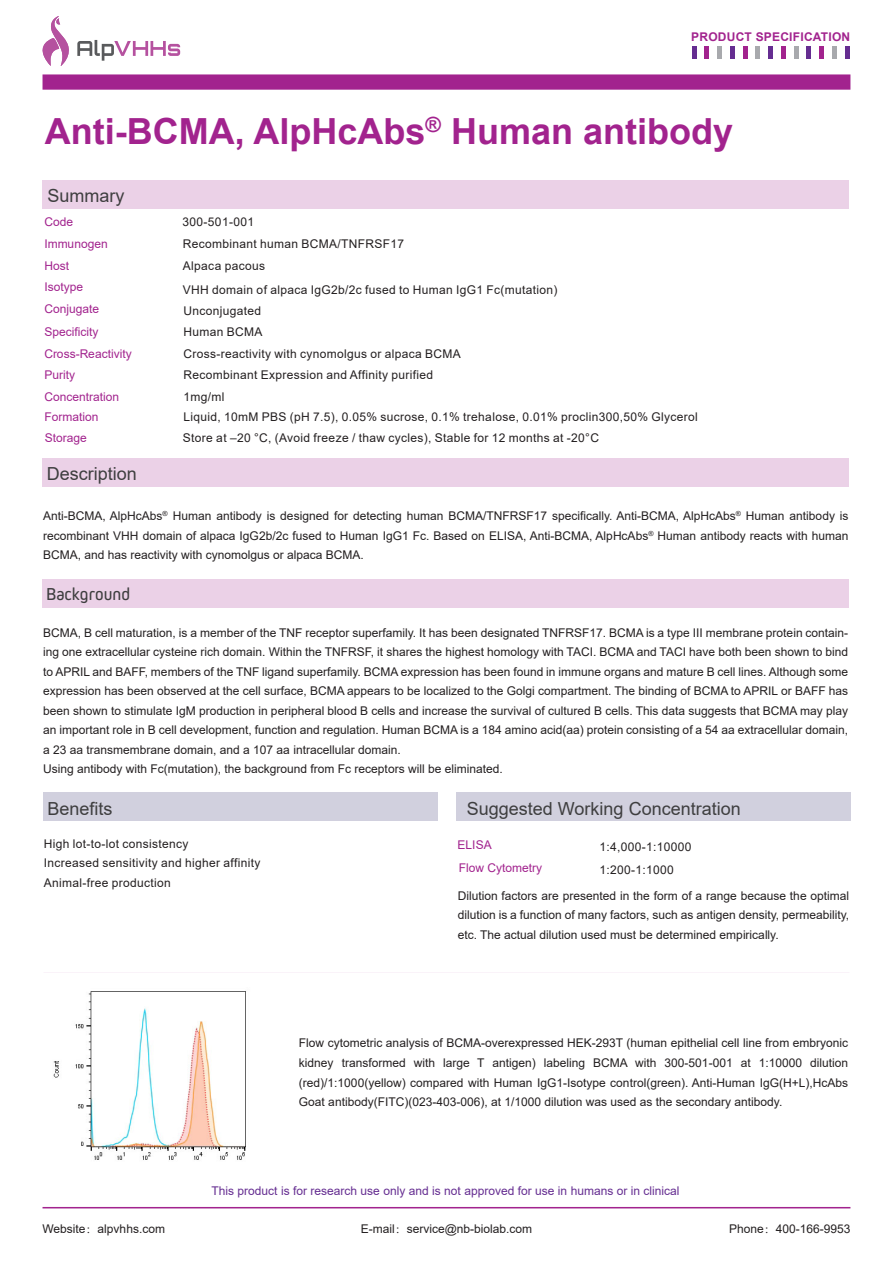
<style>
.page{position:relative;width:893px;height:1263px;background:#fff}
.page>*{position:absolute;margin:0;border:0;box-sizing:border-box;transform-origin:0 0}
.t1{font:700 36px "Arial";color:#a2238e}
.t2{font:18px "Arial";color:#3e3e3f}
.t3{font:18px "Kiro";color:#3e3e3f}
.t4{font:12px/19.5px "Arial";color:#231f20;text-align:justify}
.t5{font:12px/19.5px "Arial";letter-spacing:.03em;color:#231f20}
.t6{font:12px/22.8px "Arial";color:#a2238e}
.t7{font:12px "Arial";color:#652d91}
.t8{font:700 12px "Arial";letter-spacing:.02em;color:#a2238e}
.s1{font-family:"Adobe Song Std";font-weight:300}
</style>
<div class="page">
<hr style="left:43px;top:1207px;width:807px;height:1px;background:#a2238e">
<div style="left:43px;top:74px;width:807px;height:16px;background:#a2238e"></div>
<hr style="left:730px;top:46px;width:4px;height:13px;background:#652d91">
<hr style="left:743px;top:46px;width:4px;height:13px;background:#a2238e">
<hr style="left:756px;top:46px;width:4px;height:13px;background:#a8a9ad">
<hr style="left:692px;top:46px;width:4px;height:13px;background:#652d91">
<hr style="left:705px;top:46px;width:4px;height:13px;background:#a2238e">
<div style="left:717px;top:46px;width:5px;height:13px;background:#a8a9ad"></div>
<div style="left:768px;top:46px;width:5px;height:13px;background:#652d91"></div>
<hr style="left:781px;top:46px;width:4px;height:13px;background:#a2238e">
<hr style="left:794px;top:46px;width:4px;height:13px;background:#a8a9ad">
<hr style="left:807px;top:46px;width:4px;height:13px;background:#652d91">
<div style="left:819px;top:46px;width:5px;height:13px;background:#a2238e"></div>
<hr style="left:832px;top:46px;width:4px;height:13px;background:#a8a9ad">
<hr style="left:845px;top:46px;width:4px;height:13px;background:#652d91">
<svg style="left:77px;top:40px;width:103px;height:21px"></svg>
<svg style="left:42px;top:16px;width:27px;height:50px"></svg>
<div style="left:43px;top:180px;width:806px;height:29px;background:#ebd1e7"></div>
<div style="left:43px;top:458px;width:806px;height:28px;background:#ebd1e7"></div>
<div style="left:42px;top:579px;width:806px;height:28px;background:#ebd1e7"></div>
<div style="left:43px;top:793px;width:394px;height:28px;background:#d1d0de"></div>
<div style="left:456px;top:793px;width:394px;height:28px;background:#d1d0de"></div>
<img style="left:53px;top:991px;width:193px;height:169px">
<p class="t8" style="left:691px;top:28px;width:161px">PRODUCT SPECIFICATION</p>
<h1 class="t1" style="left:45px;top:106px;width:690px">Anti-BCMA, AlpHcAbs<sup>®</sup> Human antibody</h1>
<h2 class="t2" style="left:47px;top:183px;width:79px">Summary</h2>
<p class="t6" style="left:44px;top:210px;width:30px">Code</p>
<p class="t5" style="left:183px;top:212px;width:73px">300-501-001</p>
<p class="t6" style="left:44px;top:232px;width:65px">Immunogen</p>
<p class="t5" style="left:183px;top:234px;width:223px">Recombinant human BCMA/TNFRSF17</p>
<p class="t6" style="left:44px;top:254px;width:26px">Host</p>
<p class="t5" style="left:183px;top:256px;width:84px">Alpaca pacous</p>
<p class="t6" style="left:44px;top:275px;width:40px">Isotype</p>
<p class="t5" style="left:183px;top:280px;width:376px">VHH domain of alpaca IgG2b/2c fused to Human IgG1 Fc(mutation)</p>
<p class="t6" style="left:44px;top:297px;width:56px">Conjugate</p>
<p class="t5" style="left:183px;top:301px;width:79px">Unconjugated</p>
<p class="t6" style="left:44px;top:320px;width:56px">Specificity</p>
<p class="t5" style="left:183px;top:322px;width:81px">Human BCMA</p>
<p class="t6" style="left:44px;top:342px;width:89px">Cross-Reactivity</p>
<p class="t5" style="left:183px;top:344px;width:279px">Cross-reactivity with cynomolgus or alpaca BCMA</p>
<p class="t6" style="left:44px;top:364px;width:32px">Purity</p>
<p class="t5" style="left:183px;top:365px;width:251px">Recombinant Expression and Affinity purified</p>
<p class="t6" style="left:44px;top:385px;width:76px">Concentration</p>
<p class="t4" style="left:183px;top:386px;width:43px">1mg/ml</p>
<p class="t6" style="left:44px;top:405px;width:56px">Formation</p>
<p class="t5" style="left:183px;top:407px;width:516px">Liquid, 10mM PBS (pH 7.5), 0.05% sucrose, 0.1% trehalose, 0.01% proclin300,50% Glycerol</p>
<p class="t6" style="left:45px;top:426px;width:44px">Storage</p>
<p class="t5" style="left:183px;top:428px;width:418px">Store at –20 °C, (Avoid freeze / thaw cycles), Stable for 12 months at -20°C</p>
<h2 class="t2" style="left:47px;top:461px;width:92px">Description</h2>
<p class="t4" style="left:43px;top:506px;width:807px">Anti-BCMA, AlpHcAbs<sup>®</sup> Human antibody is designed for detecting human BCMA/TNFRSF17 specifically. Anti-BCMA, AlpHcAbs<sup>®</sup> Human antibody is recombinant VHH domain of alpaca IgG2b/2c fused to Human IgG1 Fc. Based on ELISA, Anti-BCMA, AlpHcAbs<sup>®</sup> Human antibody reacts with human BCMA, and has reactivity with cynomolgus or alpaca BCMA.</p>
<h2 class="t3" style="left:46px;top:584px;width:85px">Background</h2>
<p class="t4" style="left:43px;top:623px;width:807px;text-align:left">BCMA, B cell maturation, is a member of the TNF receptor superfamily. It has been designated TNFRSF17. BCMA is a type III membrane protein contain&shy;ing one extracellular cysteine rich domain. Within the TNFRSF, it shares the highest homology with TACI. BCMA and TACI have both been shown to bind to APRIL and BAFF, members of the TNF ligand superfamily. BCMA expression has been found in immune organs and mature B cell lines. Although some expression has been observed at the cell surface, BCMA appears to be localized to the Golgi compartment. The binding of BCMA to APRIL or BAFF has been shown to stimulate IgM production in peripheral blood B cells and increase the survival of cultured B cells. This data suggests that BCMA may play an important role in B cell development, function and regulation. Human BCMA is a 184 amino acid(aa) protein consisting of a 54 aa extracellular domain, a 23 aa transmembrane domain, and a 107 aa intracellular domain.<br>Using antibody with Fc(mutation), the background from Fc receptors will be eliminated.</p>
<h2 class="t2" style="left:47px;top:797px;width:67px">Benefits</h2>
<h2 class="t2" style="left:467px;top:796px;width:275px">Suggested Working Concentration</h2>
<p class="t5" style="left:44px;top:834px;width:218px">High lot-to-lot consistency<br>Increased sensitivity and higher affinity<br>Animal-free production</p>
<p class="t6" style="left:458px;top:834px;width:86px">ELISA<br>Flow Cytometry</p>
<p class="t5" style="left:599px;top:835px;width:94px;line-height:22.8px">1:4,000-1:10000<br>1:200-1:1000</p>
<p class="t4" style="left:458px;top:885px;width:393px">Dilution factors are presented in the form of a range because the optimal dilution is a function of many factors, such as antigen density, permeability, etc. The actual dilution used must be determined empirically.</p>
<p class="t4" style="left:299px;top:1033px;width:551px">Flow cytometric analysis of BCMA-overexpressed HEK-293T (human epithelial cell line from embryonic kidney transformed with large T antigen) labeling BCMA with 300-501-001 at 1:10000 dilution (red)/1:1000(yellow) compared with Human IgG1-Isotype control(green). Anti-Human IgG(H+L),HcAbs Goat antibody(FITC)(023-403-006), at 1/1000 dilution was used as the secondary antibody.</p>
<p class="t7" style="left:211px;top:1183px;width:470px">This product is for research use only and is not approved for use in humans or in clinical</p>
<p class="t4" style="left:43px;top:1219px;width:124px">Website<span class="s1">：</span>alpvhhs.com</p>
<p class="t4" style="left:361px;top:1219px;width:173px">E-mail<span class="s1">：</span>service@nb-biolab.com</p>
<p class="t4" style="left:729px;top:1219px;width:123px">Phone<span class="s1">：</span>400-166-9953</p>
</div>
